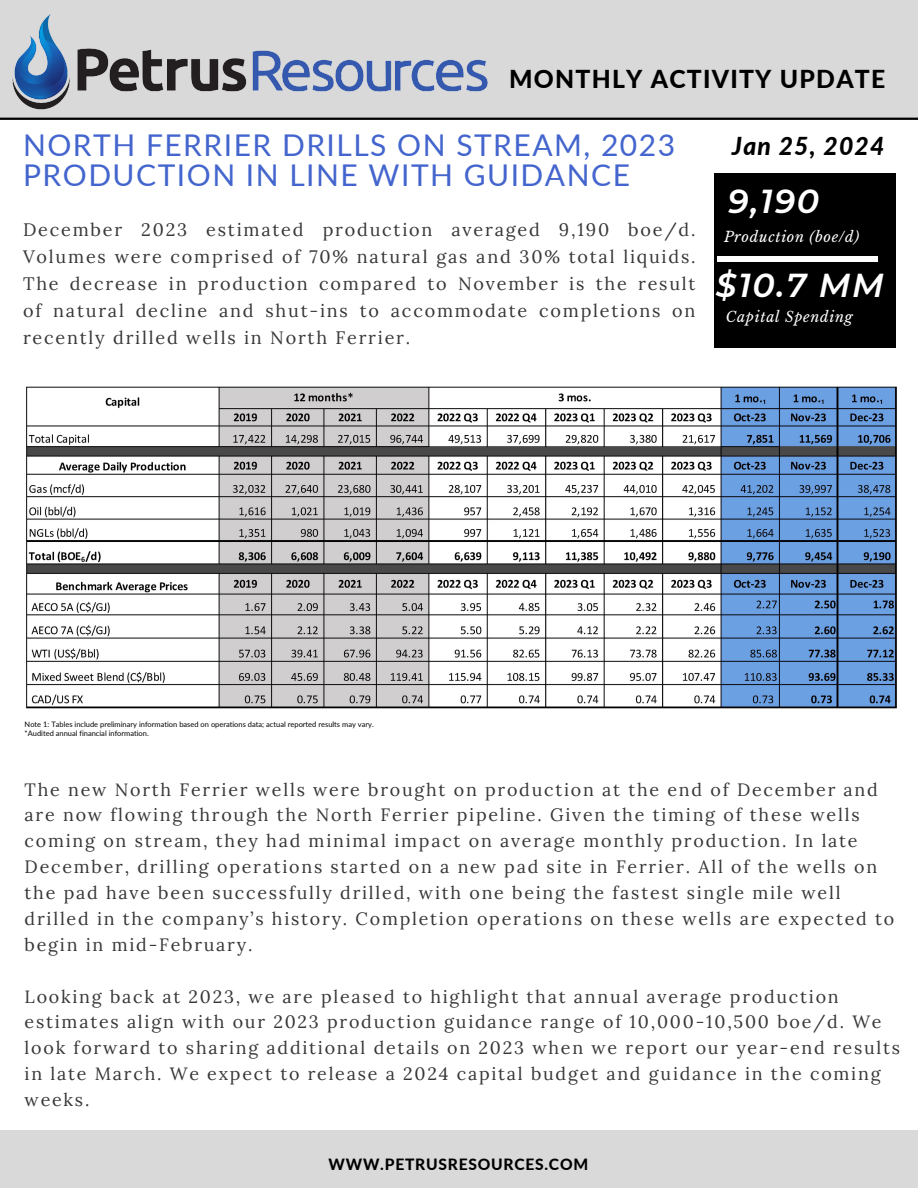
<style>
.page{position:relative;width:918px;height:1188px;background:#fff}
.page>*{position:absolute;margin:0;border:0;box-sizing:border-box;transform-origin:0 0}
.t1{font:italic 600 33.15px "Montserrat";letter-spacing:.05em;color:#fff}
.t2{font:30px/30.3px "Lato";letter-spacing:.05em;color:#4365cd}
.t3{font:800 24.75px "Lato";letter-spacing:.05em;color:#000}
.t4{font:italic 800 24.75px "Lato";letter-spacing:.05em;color:#000}
.t5{font:18px/27px "Lora";letter-spacing:.1em;color:#373737;text-align:justify}
.t6{font:17.85px/25.8px "Lora";letter-spacing:.1em;color:#373737}
.t7{font:800 15.6px "Lato";letter-spacing:.05em;color:#000}
.t8{font:italic 14.4px "Libre Baskerville";letter-spacing:.05em;color:#fff}
.t9{font:7.5px/9px "Lato";color:#000}
</style>
<div class="page">
<div style="left:0;top:0;width:918px;height:126px;background:#d9d9d9"></div>
<hr style="left:0;top:118px;width:918px;height:2px;background:#000">
<div style="left:0;top:1131px;width:918px;height:57px;background:#d9d9d9"></div>
<img style="left:0;top:14px;width:500px;height:112px">
<div style="left:714px;top:173px;width:182px;height:181px;background:#000"></div>
<svg style="left:718px;top:256px;width:160px;height:6px"></svg>
<img style="left:26px;top:386px;width:871px;height:323px">
<p class="t3" style="left:509px;top:64px;width:378px">MONTHLY ACTIVITY UPDATE</p>
<h3 class="t2" style="left:23px;top:129px;width:654px">NORTH FERRIER DRILLS ON STREAM, 2023<br>PRODUCTION IN LINE WITH GUIDANCE</h3>
<h1 class="t4" style="left:732px;top:131px;width:154px">Jan 25, 2024</h1>
<h6 class="t5" style="left:23px;top:216px;width:674px">December 2023 estimated production averaged 9,190 boe/d.<br>Volumes were comprised of 70% natural gas and 30% total liquids.<br>The decrease in production compared to November is the result of natural decline and shut-ins to accommodate completions on recently drilled wells in North Ferrier.</h6>
<p class="t1" style="left:728px;top:181px;width:93px">9,190</p>
<h5 class="t8" style="left:724px;top:228px;width:137px">Production (boe/d)</h5>
<h2 class="t1" style="left:716px;top:265px;width:170px">$10.7 MM</h2>
<h4 class="t8" style="left:726px;top:308px;width:128px">Capital Spending</h4>
<p class="t9" style="left:25px;top:719px;width:351px">Note 1: Tables include preliminary information based on operations data; actual reported results may vary. *Audited annual financial information.</p>
<p class="t6" style="left:25px;top:776px;width:871px">The new North Ferrier wells were brought on production at the end of December and are now flowing through the North Ferrier pipeline. Given the timing of these wells coming on stream, they had minimal impact on average monthly production. In late December, drilling operations started on a new pad site in Ferrier. All of the wells on the pad have been successfully drilled, with one being the fastest single mile well drilled in the company’s history. Completion operations on these wells are expected to begin in mid-February.</p>
<p class="t6" style="left:25px;top:983px;width:877px">Looking back at 2023, we are pleased to highlight that annual average production estimates align with our 2023 production guidance range of 10,000-10,500 boe/d. We look forward to sharing additional details on 2023 when we report our year-end results in late March. We expect to release a 2024 capital budget and guidance in the coming weeks.</p>
<p class="t7" style="left:329px;top:1154px;width:261px">WWW.PETRUSRESOURCES.COM</p>
</div>
